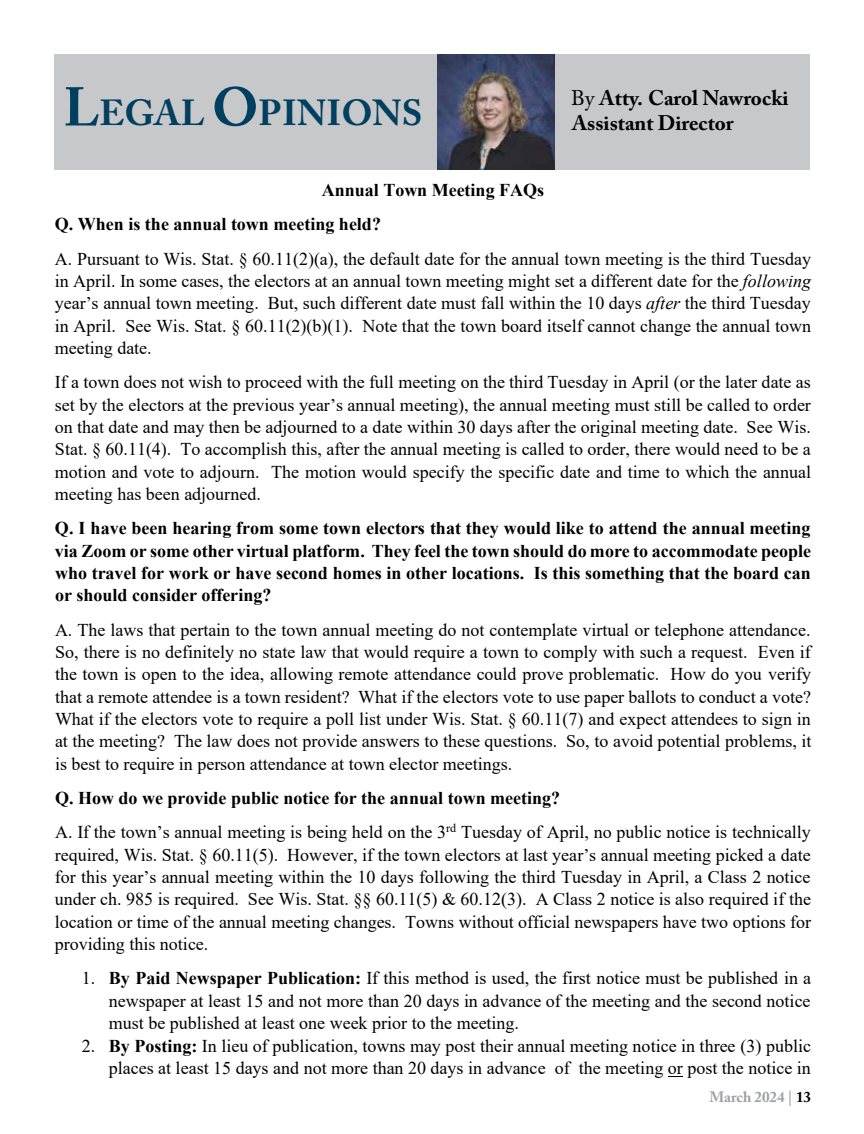
<style>
.page{position:relative;width:864px;height:1134px;background:#fff}
.page>*{position:absolute;margin:0;border:0;box-sizing:border-box;transform-origin:0 0}
.t1{font:700 36px "Adobe Caslon Pro";color:#003f5f}
.t2{font:700 21px/25.2px "Adobe Caslon Pro";color:#000}
.t3{font:18px/22.4px "Times New Roman";color:#000;text-align:justify}
.t4{font:700 18px/22.4px "Times New Roman";color:#000}
.t5{font:700 15px "Adobe Caslon Pro";color:#9d9fa2}
.s1{font-size:54px}
.s2{font-weight:400}
.s3{font-style:italic}
.s4{font-weight:700}
.s5{color:#000}
</style>
<div class="page">
<div style="left:54px;top:54px;width:384px;height:116px;background:#c7c8ca"></div>
<img style="left:438px;top:54px;width:117px;height:116px">
<div style="left:555px;top:54px;width:255px;height:116px;background:#c7c8ca"></div>
<svg style="left:668px;top:1076px;width:15px;height:1px"></svg>
<h1 class="t1" style="left:64px;top:92px;width:360px"><span class="s1">L</span>EGAL <span class="s1">O</span>PINIONS</h1>
<p class="t2" style="left:571px;top:85px;width:219px"><span class="s2">By</span> Atty. Carol Nawrocki<br>Assistant Director</p>
<p class="t4" style="left:55px;top:172px;width:491px;line-height:34.3px;text-indent:267px">Annual Town Meeting FAQs<br>Q. When is the annual town meeting held?</p>
<p class="t3" style="left:55px;top:247px;width:758px">A. Pursuant to Wis. Stat. § 60.11(2)(a), the default date for the annual town meeting is the third Tuesday in April. In some cases, the electors at an annual town meeting might set a different date for the <span class="s3">following </span>year’s annual town meeting. But, such different date must fall within the 10 days <span class="s3">after</span> the third Tuesday in April. See Wis. Stat. § 60.11(2)(b)(1). Note that the town board itself cannot change the annual town meeting date.</p>
<p class="t3" style="left:55px;top:370px;width:758px">If a town does not wish to proceed with the full meeting on the third Tuesday in April (or the later date as set by the electors at the previous year’s annual meeting), the annual meeting must still be called to order on that date and may then be adjourned to a date within 30 days after the original meeting date. See Wis.<br>Stat. § 60.11(4). To accomplish this, after the annual meeting is called to order, there would need to be a motion and vote to adjourn. The motion would specify the specific date and time to which the annual meeting has been adjourned.</p>
<p class="t4" style="left:55px;top:517px;width:758px;text-align:justify">Q. I have been hearing from some town electors that they would like to attend the annual meeting via Zoom or some other virtual platform. They feel the town should do more to accommodate people who travel for work or have second homes in other locations. Is this something that the board can or should consider offering?</p>
<p class="t3" style="left:55px;top:618px;width:758px">A. The laws that pertain to the town annual meeting do not contemplate virtual or telephone attendance.<br>So, there is no definitely no state law that would require a town to comply with such a request. Even if the town is open to the idea, allowing remote attendance could prove problematic. How do you verify that a remote attendee is a town resident? What if the electors vote to use paper ballots to conduct a vote?<br>What if the electors vote to require a poll list under Wis. Stat. § 60.11(7) and expect attendees to sign in at the meeting? The law does not provide answers to these questions. So, to avoid potential problems, it is best to require in person attendance at town elector meetings.</p>
<p class="t3" style="left:55px;top:780px;width:757px;line-height:34.3px"><span class="s4">Q. How do we provide public notice for the annual town meeting?<br></span>A. If the town’s annual meeting is being held on the 3<sup>rd</sup> Tuesday of April, no public notice is technically</p>
<p class="t3" style="left:55px;top:843px;width:758px">required, Wis. Stat. § 60.11(5). However, if the town electors at last year’s annual meeting picked a date for this year’s annual meeting within the 10 days following the third Tuesday in April, a Class 2 notice under ch. 985 is required. See Wis. Stat. §§ 60.11(5) &amp; 60.12(3). A Class 2 notice is also required if the location or time of the annual meeting changes. Towns without official newspapers have two options for providing this notice.</p>
<p class="t3" style="left:109px;top:967px;width:704px;text-indent:-27px">1. <span class="s4">By Paid Newspaper Publication:</span> If this method is used, the first notice must be published in a newspaper at least 15 and not more than 20 days in advance of the meeting and the second notice must be published at least one week prior to the meeting.</p>
<p class="t3" style="left:82px;top:1034px;width:731px;text-align:right">2. <span class="s4">By Posting:</span> In lieu of publication, towns may post their annual meeting notice in three (3) public places at least 15 days and not more than 20 days in advance of the meeting or post the notice in</p>
<p class="t5" style="left:709px;top:1088px;width:103px">March 2024 | <span class="s5">13</span></p>
</div>
